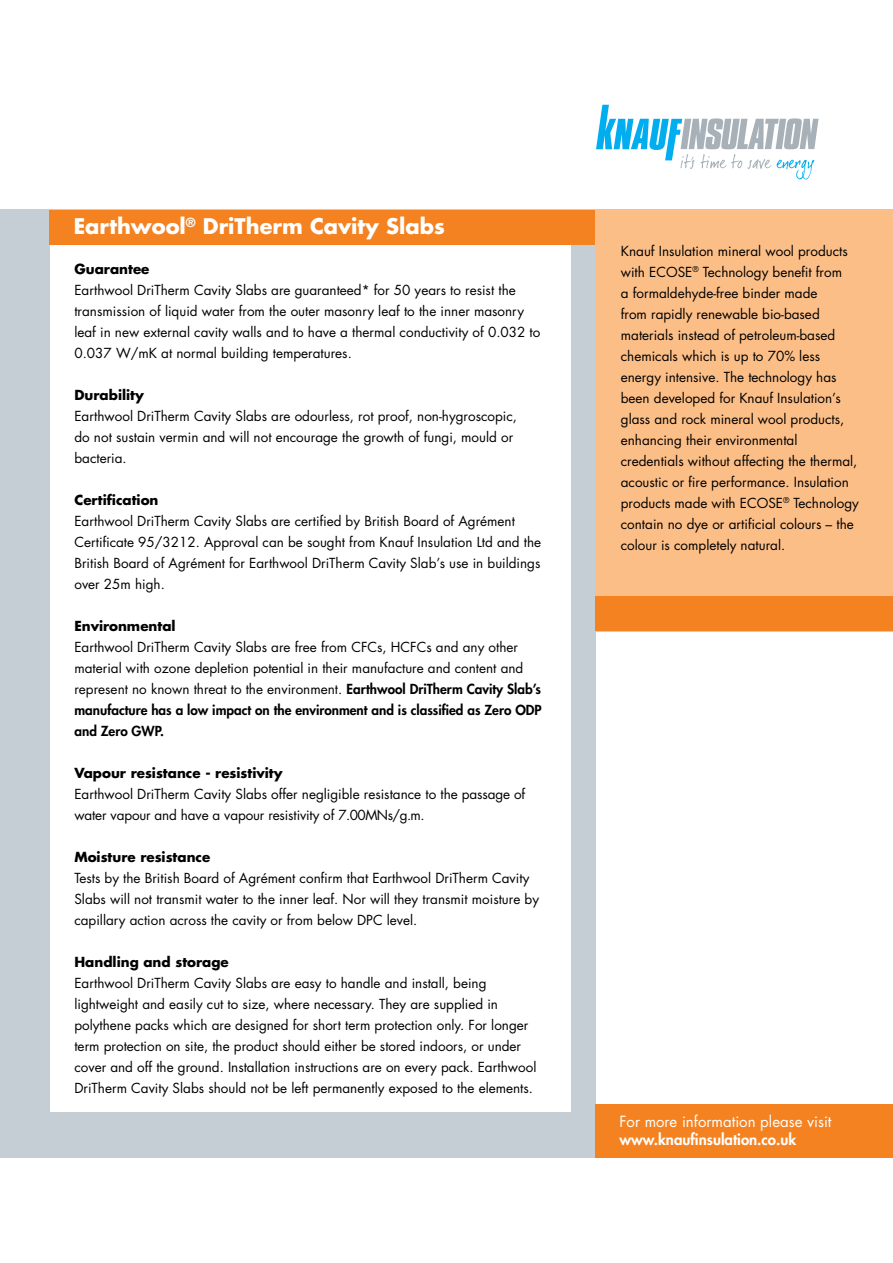
<style>
.page{position:relative;width:893px;height:1263px;background:#fff}
.page>*{position:absolute;margin:0;border:0;box-sizing:border-box;transform-origin:0 0}
.t1{font:700 21px "Futura LT";color:#fff}
.t2{font:15px "Futura LT";color:#fff}
.t3{font:800 15px "Futura LT";color:#fff}
.t4{font:13.5px/21px "Futura LT";color:#000}
.t5{font:700 13.5px "Futura LT";color:#000}
.s1{font-weight:800}
</style>
<div class="page">
<div style="left:0;top:209px;width:595px;height:949px;background:#c4ced4"></div>
<svg style="left:596px;top:105px;width:223px;height:74px"></svg>
<div style="left:595px;top:209px;width:298px;height:423px;background:#fcbe87"></div>
<div style="left:595px;top:596px;width:298px;height:35px;background:#f58220"></div>
<div style="left:50px;top:210px;width:545px;height:35px;background:#f58220"></div>
<div style="left:595px;top:1104px;width:298px;height:54px;background:#f58220"></div>
<div style="left:50px;top:245px;width:520px;height:866px;background:#fff"></div>
<h1 class="t1" style="left:74px;top:212px;width:373px">Earthwool<sup>®</sup> DriTherm Cavity Slabs</h1>
<p class="t5" style="left:74px;top:260px;width:77px">Guarantee</p>
<p class="t4" style="left:74px;top:280px;width:468px">Earthwool DriTherm Cavity Slabs are guaranteed* for 50 years to resist the transmission of liquid water from the outer masonry leaf to the inner masonry leaf in new external cavity walls and to have a thermal conductivity of 0.032 to 0.037 W/mK at normal building temperatures.</p>
<p class="t5" style="left:74px;top:386px;width:71px">Durability</p>
<p class="t4" style="left:74px;top:406px;width:444px">Earthwool DriTherm Cavity Slabs are odourless, rot proof, non-hygroscopic, do not sustain vermin and will not encourage the growth of fungi, mould or bacteria.</p>
<p class="t5" style="left:74px;top:491px;width:86px">Certification</p>
<p class="t4" style="left:74px;top:511px;width:468px">Earthwool DriTherm Cavity Slabs are certified by British Board of Agrément Certificate 95/3212. Approval can be sought from Knauf Insulation Ltd and the British Board of Agrément for Earthwool DriTherm Cavity Slab’s use in buildings over 25m high.</p>
<p class="t5" style="left:74px;top:617px;width:103px">Environmental</p>
<p class="t4" style="left:74px;top:637px;width:469px">Earthwool DriTherm Cavity Slabs are free from CFCs, HCFCs and any other material with ozone depletion potential in their manufacture and content and represent no known threat to the environment. <span class="s1">Earthwool DriTherm Cavity Slab’s manufacture has a low impact on the environment and is classified as Zero ODP and Zero GWP.</span></p>
<p class="t5" style="left:74px;top:764px;width:210px">Vapour resistance - resistivity</p>
<p class="t4" style="left:74px;top:784px;width:452px">Earthwool DriTherm Cavity Slabs offer negligible resistance to the passage of water vapour and have a vapour resistivity of 7.00MNs/g.m.</p>
<p class="t5" style="left:74px;top:848px;width:137px">Moisture resistance</p>
<p class="t4" style="left:74px;top:868px;width:466px">Tests by the British Board of Agrément confirm that Earthwool DriTherm Cavity<br>Slabs will not transmit water to the inner leaf. Nor will they transmit moisture by capillary action across the cavity or from below DPC level.</p>
<p class="t5" style="left:74px;top:953px;width:156px">Handling and storage</p>
<p class="t4" style="left:74px;top:973px;width:463px">Earthwool DriTherm Cavity Slabs are easy to handle and install, being lightweight and easily cut to size, where necessary. They are supplied in polythene packs which are designed for short term protection only. For longer term protection on site, the product should either be stored indoors, or under cover and off the ground. Installation instructions are on every pack. Earthwool DriTherm Cavity Slabs should not be left permanently exposed to the elements.</p>
<p class="t4" style="left:621px;top:240px;width:240px">Knauf Insulation mineral wool products with ECOSE<sup>®</sup> Technology benefit from<br>a formaldehyde-free binder made<br>from rapidly renewable bio-based materials instead of petroleum-based chemicals which is up to 70% less energy intensive. The technology has been developed for Knauf Insulation’s glass and rock mineral wool products, enhancing their environmental credentials without affecting the thermal, acoustic or fire performance. Insulation products made with ECOSE<sup>®</sup> Technology contain no dye or artificial colours – the colour is completely natural.</p>
<p class="t2" style="left:619px;top:1112px;width:214px">For more information please visit</p>
<p class="t3" style="left:619px;top:1129px;width:178px">www.knaufinsulation.co.uk</p>
</div>
